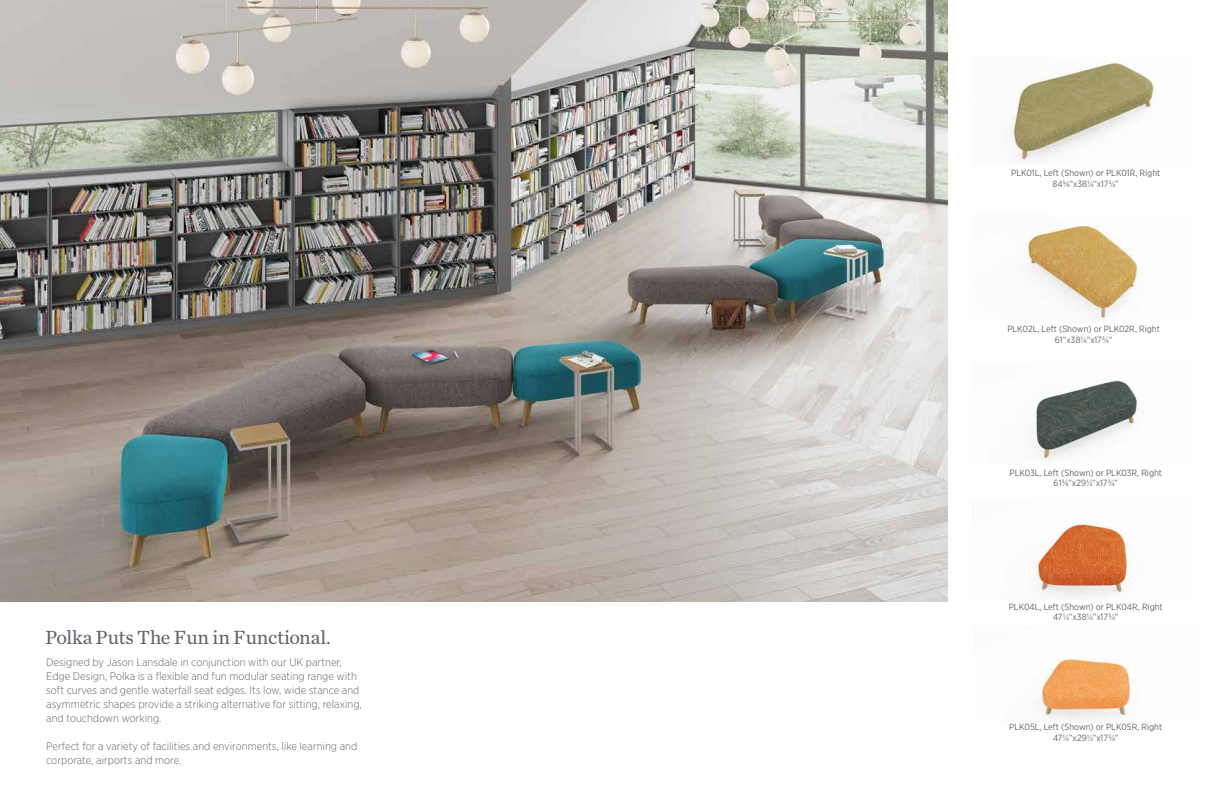
<style>
.page{position:relative;width:1224px;height:792px;background:#fff}
.page>*{position:absolute;margin:0;border:0;box-sizing:border-box;transform-origin:0 0}
.t1{font:20px "Chronicle Text G2";letter-spacing:-.005em;color:#63656b}
.t2{font:300 11px/14px "Gotham Narrow";color:#63656b}
.t3{font:9px/10.8px "Gotham Narrow";color:#63656b;text-align:center}
</style>
<div class="page">
<img style="left:0;top:0;width:948px;height:602px">
<img style="left:1006px;top:62px;width:150px;height:99px">
<img style="left:1025px;top:225px;width:119px;height:94px">
<img style="left:1033px;top:380px;width:106px;height:84px">
<img style="left:1033px;top:521px;width:99px;height:75px">
<img style="left:1037px;top:659px;width:99px;height:61px">
<h1 class="t1" style="left:45px;top:623px;width:287px">Polka Puts The Fun in Functional.</h1>
<p class="t2" style="left:46px;top:655px;width:317px">Designed by Jason Lansdale in conjunction with our UK partner, Edge Design, Polka is a flexible and fun modular seating range with soft curves and gentle waterfall seat edges. Its low, wide stance and asymmetric shapes provide a striking alternative for sitting, relaxing, and touchdown working.</p>
<p class="t2" style="left:46px;top:739px;width:313px">Perfect for a variety of facilities and environments, like learning and corporate, airports and more.</p>
<p class="t3" style="left:1011px;top:167px;width:151px">PLK01L, Left (Shown) or PLK01R, Right<br>845/8”x381/4”x173/4”</p>
<p class="t3" style="left:1007px;top:323px;width:154px">PLK02L, Left (Shown) or PLK02R, Right<br>61”x381/4”x173/4”</p>
<p class="t3" style="left:1009px;top:467px;width:154px">PLK03L, Left (Shown) or PLK03R, Right<br>613/8”x291/2”x173/4”</p>
<p class="t3" style="left:1009px;top:601px;width:155px">PLK04L, Left (Shown) or PLK04R, Right<br>471/4”x381/4”x173/4”</p>
<p class="t3" style="left:1009px;top:722px;width:154px">PLK05L, Left (Shown) or PLK05R, Right<br>471/4”x291/2”x173/4”</p>
</div>
